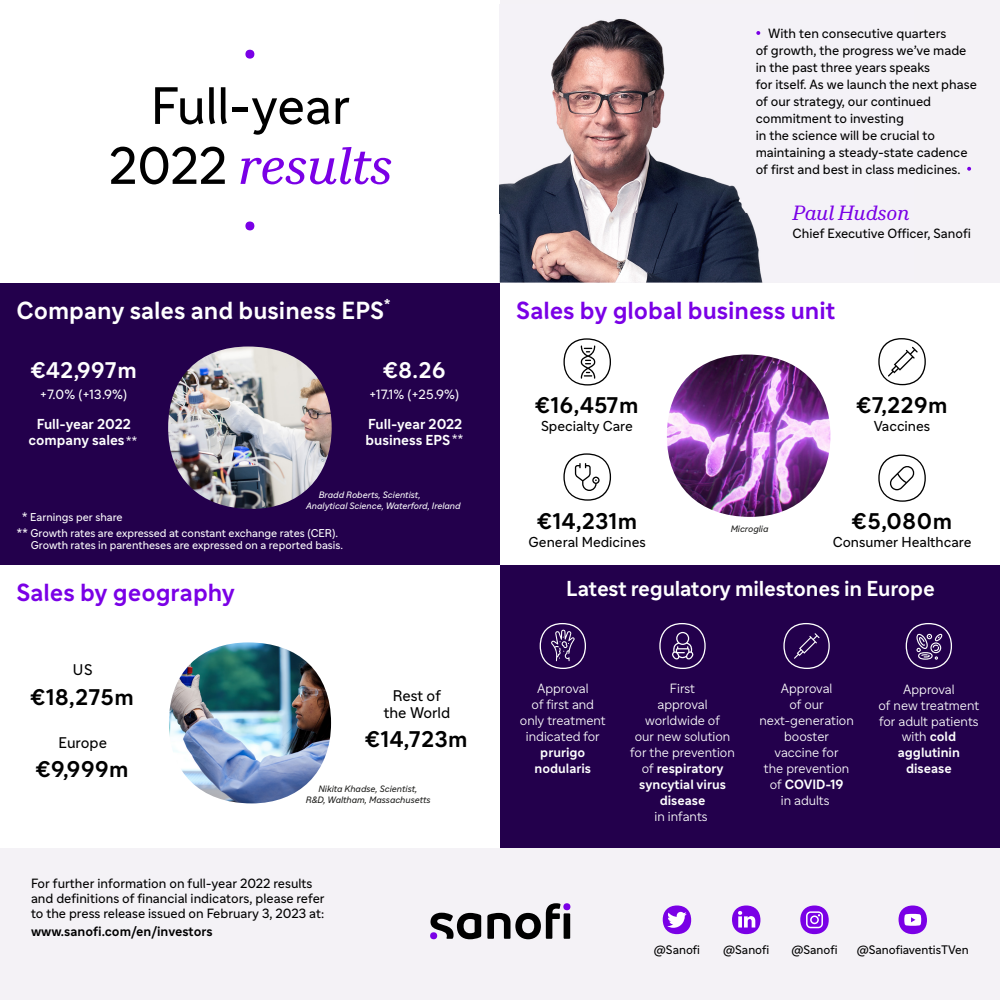
<style>
.page{position:relative;width:1000px;height:1000px;background:#fff}
.page>*{position:absolute;margin:0;border:0;box-sizing:border-box;transform-origin:0 0}
.t1{font:italic 51px "Sanofi Serif";color:#7a00e6}
.t2{font:51px "Sanofi Sans";color:#000}
.t3{font:700 24px "Sanofi Sans";color:#7a00e6}
.t4{font:700 24px "Sanofi Sans";color:#fff}
.t5{font:700 22px "Sanofi Sans";letter-spacing:.03em;color:#000}
.t6{font:700 22px "Sanofi Sans";letter-spacing:.03em;color:#fff}
.t7{font:700 21px "Sanofi Sans";letter-spacing:-.01em;color:#fff}
.t8{font:italic 20px "Sanofi Serif";color:#7a00e6}
.t9{font:15px/17px "Sanofi Sans";color:#000;text-align:center}
.t10{font:14px "Sanofi Sans";color:#000}
.t11{font:700 14px/16px "Sanofi Sans";color:#fff;text-align:center}
.t12{font:13px/17px "Sanofi Sans";color:#000}
.t13{font:300 13px/16px "Sanofi Sans";color:#fff;text-align:center}
.t14{font:700 13px "Sanofi Sans";color:#000}
.t15{font:700 13px/16px "Sanofi Sans";color:#fff;text-align:center}
.t16{font:13px "Sanofi Sans";color:#fbfafb}
.t17{font:13px "Sanofi Sans";color:#fff}
.t18{font:12px "Sanofi Sans";color:#000}
.t19{font:11px/12px "Sanofi Sans";color:#fff}
.t20{font:italic 9px/11px "Sanofi Sans";color:#fff}
.t21{font:italic 9px/11px "Sanofi Sans";color:#1d1d1b;text-align:center}
.s1{font-family:"Sanofi Sans";font-style:normal;color:#000}
.s2{font-weight:400;font-size:12px}
.s3{font-size:12px}
.s4{font-weight:700}
</style>
<div class="page">
<div style="left:0;top:848px;width:1000px;height:152px;background:#f4f2f6"></div>
<div style="left:0;top:283px;width:500px;height:282px;background:#23004c"></div>
<div style="left:500px;top:0;width:499px;height:283px;background:#f4f2f6"></div>
<div style="left:500px;top:565px;width:500px;height:283px;background:#23004c"></div>
<img style="left:500px;top:19px;width:472px;height:264px">
<img style="left:667px;top:355px;width:163px;height:162px;border-radius:81px">
<img style="left:169px;top:642px;width:162px;height:161px;border-radius:80px">
<img style="left:168px;top:347px;width:164px;height:162px;border-radius:81px">
<svg style="left:756px;top:31px;width:4px;height:4px"></svg>
<svg style="left:967px;top:167px;width:4px;height:4px"></svg>
<div style="left:245px;top:50px;width:9px;height:9px;background:#7a00e6;border-radius:50%"></div>
<div style="left:245px;top:222px;width:9px;height:8px;background:#7a00e6;border-radius:50%"></div>
<div style="left:663px;top:906px;width:28px;height:28px;background:#7a00e6;border-radius:50%"></div>
<svg style="left:667px;top:912px;width:20px;height:16px"></svg>
<div style="left:732px;top:906px;width:28px;height:28px;background:#7a00e6;border-radius:50%"></div>
<svg style="left:738px;top:911px;width:17px;height:17px"></svg>
<div style="left:800px;top:906px;width:29px;height:28px;background:#7a00e6;border-radius:50%"></div>
<svg style="left:806px;top:911px;width:17px;height:17px"></svg>
<div style="left:899px;top:906px;width:28px;height:28px;background:#7a00e6;border-radius:50%"></div>
<svg style="left:904px;top:914px;width:17px;height:12px"></svg>
<svg style="left:431px;top:913px;width:50px;height:26px"></svg>
<div style="left:564px;top:913px;width:6px;height:26px;background:#000"></div>
<svg style="left:487px;top:903px;width:73px;height:36px"></svg>
<div style="left:430px;top:932px;width:7px;height:7px;background:#7a00e6;border-radius:50%"></div>
<div style="left:563px;top:903px;width:7px;height:7px;background:#7a00e6;border-radius:50%"></div>
<svg style="left:906px;top:623px;width:46px;height:46px"></svg>
<svg style="left:540px;top:623px;width:46px;height:46px"></svg>
<svg style="left:783px;top:623px;width:47px;height:46px"></svg>
<svg style="left:659px;top:623px;width:47px;height:46px"></svg>
<svg style="left:563px;top:453px;width:48px;height:48px"></svg>
<svg style="left:563px;top:338px;width:48px;height:48px"></svg>
<svg style="left:878px;top:455px;width:48px;height:47px"></svg>
<svg style="left:878px;top:338px;width:48px;height:47px"></svg>
<h1 class="t2" style="left:151px;top:75px;width:201px">Full-year</h1>
<h1 class="t1" style="left:109px;top:135px;width:285px"><span class="s1">2022</span> results</h1>
<p class="t12" style="left:756px;top:24px;width:223px;text-indent:13px">With ten consecutive quarters<br>of growth, the progress we’ve made in the past three years speaks<br>for itself. As we launch the next phase of our strategy, our continued commitment to investing<br>in the science will be crucial to maintaining a steady-state cadence of first and best in class medicines.</p>
<h3 class="t8" style="left:793px;top:201px;width:118px">Paul Hudson</h3>
<p class="t12" style="left:793px;top:225px;width:180px">Chief Executive Officer, Sanofi</p>
<h2 class="t4" style="left:17px;top:295px;width:375px">Company sales and business EPS<sup>*</sup></h2>
<h2 class="t3" style="left:516px;top:295px;width:321px">Sales by global business unit</h2>
<h3 class="t6" style="left:31px;top:357px;width:108px">€42,997m</h3>
<p class="t17" style="left:41px;top:387px;width:88px">+7.0% (+13.9%)</p>
<p class="t11" style="left:28px;top:416px;width:110px">Full-year 2022 company sales <span class="s2">* *</span></p>
<h3 class="t6" style="left:383px;top:357px;width:64px">€8.26</h3>
<p class="t16" style="left:370px;top:387px;width:91px">+17.1% (+25.9%)</p>
<p class="t11" style="left:365px;top:416px;width:99px;text-align:left">Full-year 2022 business EPS<span class="s2">* *</span></p>
<h3 class="t5" style="left:535px;top:391px;width:105px">€16,457m</h3>
<p class="t10" style="left:541px;top:417px;width:93px">Specialty Care</p>
<h3 class="t5" style="left:856px;top:391px;width:93px">€7,229m</h3>
<p class="t10" style="left:874px;top:417px;width:58px">Vaccines</p>
<p class="t19" style="left:22px;top:511px;width:102px"><span class="s3">*</span> Earnings per share</p>
<p class="t20" style="left:306px;top:489px;width:156px;text-indent:13px">Bradd Roberts, Scientist,<br>Analytical Science, Waterford, Ireland</p>
<p class="t19" style="left:31px;top:527px;width:314px;text-indent:-14px"><span class="s3">* *</span> Growth rates are expressed at constant exchange rates (CER).<br>Growth rates in parentheses are expressed on a reported basis.</p>
<h2 class="t3" style="left:17px;top:578px;width:220px">Sales by geography</h2>
<p class="t9" style="left:73px;top:661px;width:21px">U S</p>
<h3 class="t5" style="left:31px;top:684px;width:105px">€18,275m</h3>
<p class="t9" style="left:59px;top:734px;width:50px">Europe</p>
<h3 class="t5" style="left:36px;top:756px;width:94px">€9,999m</h3>
<p class="t9" style="left:384px;top:687px;width:68px">Rest of the World</p>
<h3 class="t5" style="left:365px;top:726px;width:104px">€14,723m</h3>
<p class="t21" style="left:306px;top:784px;width:126px">Nikita Khadse, Scientist,<br>R&amp;D, Waltham, Massachusetts</p>
<p class="t12" style="left:31px;top:876px;width:295px;line-height:15px">For further information on full-year 2022 results and definitions of financial indicators, please refer to the press release issued on February 3, 2023 at:</p>
<p class="t14" style="left:31px;top:924px;width:183px">www.sanofi.com/en/investors</p>
<h3 class="t5" style="left:537px;top:507px;width:102px">€14,231m</h3>
<p class="t10" style="left:529px;top:533px;width:119px">General Medicines</p>
<p class="t21" style="left:731px;top:523px;width:39px">Microglia</p>
<h3 class="t5" style="left:852px;top:507px;width:102px">€5,080m</h3>
<p class="t10" style="left:833px;top:533px;width:140px">Consumer Healthcare</p>
<h3 class="t7" style="left:566px;top:575px;width:370px">Latest regulatory milestones in Europe</h3>
<p class="t13" style="left:520px;top:681px;width:87px">Approval<br>of first and only treatment indicated for</p>
<p class="t15" style="left:535px;top:745px;width:58px">prurigo nodularis</p>
<p class="t13" style="left:630px;top:681px;width:106px">First<br>approval worldwide of<br>our new solution for the prevention of <span class="s4">respiratory syncytial virus disease</span></p>
<p class="t13" style="left:655px;top:809px;width:54px">in infants</p>
<p class="t13" style="left:759px;top:681px;width:96px">Approval<br>of our next-generation booster<br>vaccine for<br>the prevention of <span class="s4">COVID-19<br></span>in adults</p>
<p class="t13" style="left:879px;top:681px;width:102px">Approval<br>of new treatment for adult patients with <span class="s4">cold agglutinin disease</span></p>
<p class="t18" style="left:654px;top:943px;width:48px">@Sanofi</p>
<p class="t18" style="left:723px;top:943px;width:48px">@Sanofi</p>
<p class="t18" style="left:791px;top:943px;width:48px">@Sanofi</p>
<p class="t18" style="left:857px;top:943px;width:114px">@SanofiaventisTVen</p>
</div>
